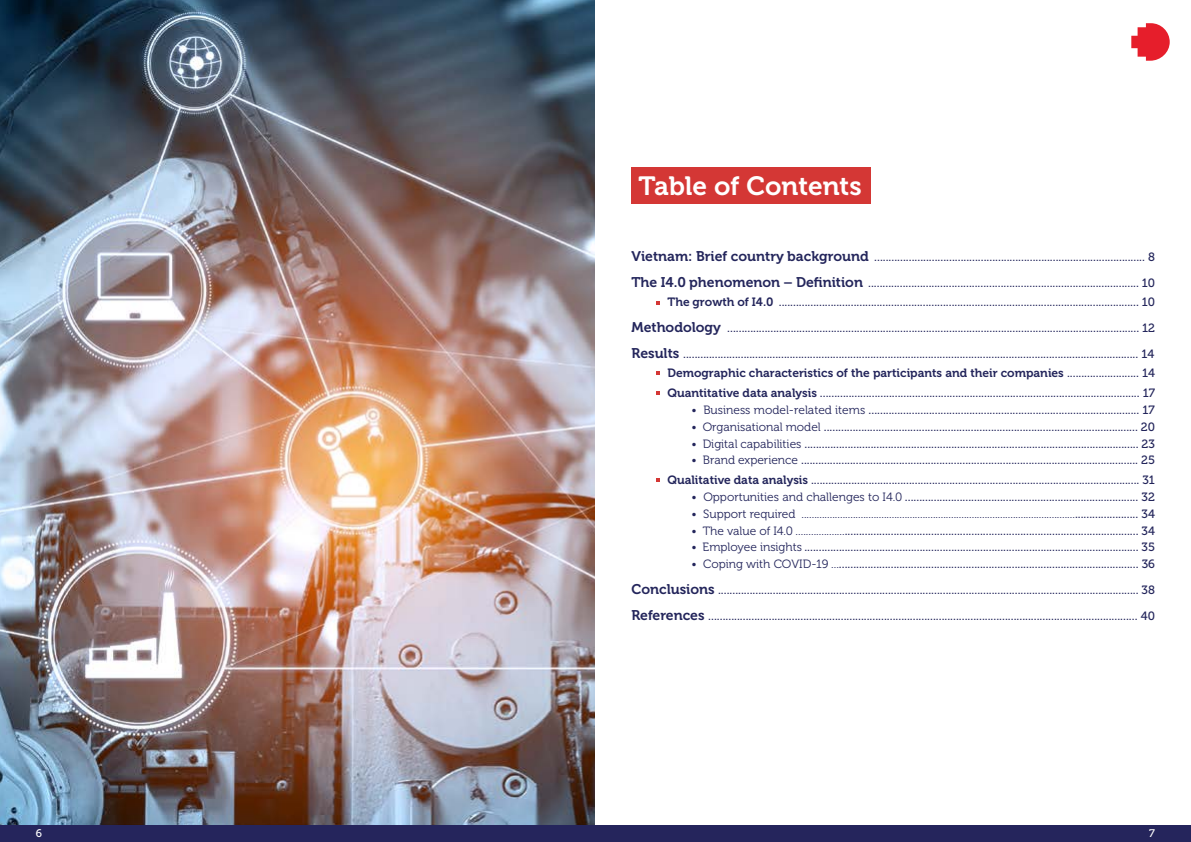
<style>
.page{position:relative;width:1191px;height:842px;background:#fff}
.page>*{position:absolute;margin:0;border:0;box-sizing:border-box;transform-origin:0 0}
.t1{font:26.3px "Museo 700";color:#fff}
.t2{font:12px/25.7px "Museo 500";color:#23255b;text-align:justify}
.t3{font:12px "Museo 300";color:#23255b}
.t4{font:12px "Museo 700";color:#23255b}
.t5{font:11px "Museo 500";color:#fff}
.s1{font-family:"Museo 700";font-size:14px}
.s2{font-family:"Museo 700"}
.s3{font-family:"Museo 500"}
.s4{font-family:"Museo 300"}
</style>
<div class="page">
<svg style="left:1131px;top:23px;width:38px;height:38px"></svg>
<div style="left:0;top:825px;width:1191px;height:17px;background:#25255c"></div>
<div style="left:631px;top:167px;width:239px;height:37px;background:#d43735"></div>
<svg style="left:656px;top:301px;width:4px;height:3px"></svg>
<svg style="left:656px;top:371px;width:4px;height:4px"></svg>
<svg style="left:656px;top:391px;width:4px;height:4px"></svg>
<svg style="left:656px;top:478px;width:4px;height:4px"></svg>
<img style="left:0;top:1px;width:595px;height:824px">
<h1 class="t1" style="left:638px;top:171px;width:225px">Table of Contents</h1>
<p class="t2" style="left:631px;top:244px;width:525px"><span class="s1">Vietnam: Brief country background</span> .............................................................................................. 8<br><span class="s1">The I4.0 phenomenon – Definition</span> .............................................................................................. 10</p>
<p class="t2" style="left:631px;top:290px;width:525px;text-indent:36px"><span class="s2">The growth of I4.0</span> ............................................................................................................................. 10<br><span class="s1">Methodology</span> ............................................................................................................................................... 12<br><span class="s1">Results</span> .............................................................................................................................................................. 14</p>
<p class="t4" style="left:667px;top:367px;width:489px">Demographic characteristics of the participants and their companies <span class="s3">......................... 14</span></p>
<p class="t2" style="left:667px;top:380px;width:489px"><span class="s2">Quantitative data analysis</span> ............................................................................................................... 17</p>
<p class="t2" style="left:691px;top:397px;width:465px"><span class="s4">• Business model-related items</span> .............................................................................................. 17</p>
<p class="t2" style="left:691px;top:414px;width:465px"><span class="s4">• Organisational model</span> ............................................................................................................. 20</p>
<p class="t2" style="left:691px;top:431px;width:465px"><span class="s4">• Digital capabilities</span> .................................................................................................................... 23</p>
<p class="t2" style="left:667px;top:451px;width:489px;line-height:19.7px;text-align:right"><span class="s4">• Brand experience</span> ..................................................................................................................... 25<br><span class="s2">Qualitative data analysis</span> .................................................................................................................. 31</p>
<p class="t2" style="left:691px;top:484px;width:465px"><span class="s4">• Opportunities and challenges to I4.0</span> ................................................................................. 32</p>
<p class="t3" style="left:691px;top:507px;width:465px">• Support required ..........................................................................................................<span class="s3">...................... 34</span></p>
<p class="t2" style="left:691px;top:518px;width:465px"><span class="s4">• The value of I4.0 ...................</span>...................................................................................................... 34</p>
<p class="t2" style="left:691px;top:535px;width:465px"><span class="s4">• Employee insights</span> .................................................................................................................... 35</p>
<p class="t2" style="left:631px;top:551px;width:525px;text-indent:60px"><span class="s4">• Coping with COVID-19 ...</span>........................................................................................................ 36<br><span class="s1">Conclusions</span> .................................................................................................................................................. 38<br><span class="s1">References</span> ..................................................................................................................................................... 40</p>
<p class="t5" style="left:36px;top:827px;width:8px">6</p>
<p class="t5" style="left:1149px;top:827px;width:7px">7</p>
</div>
